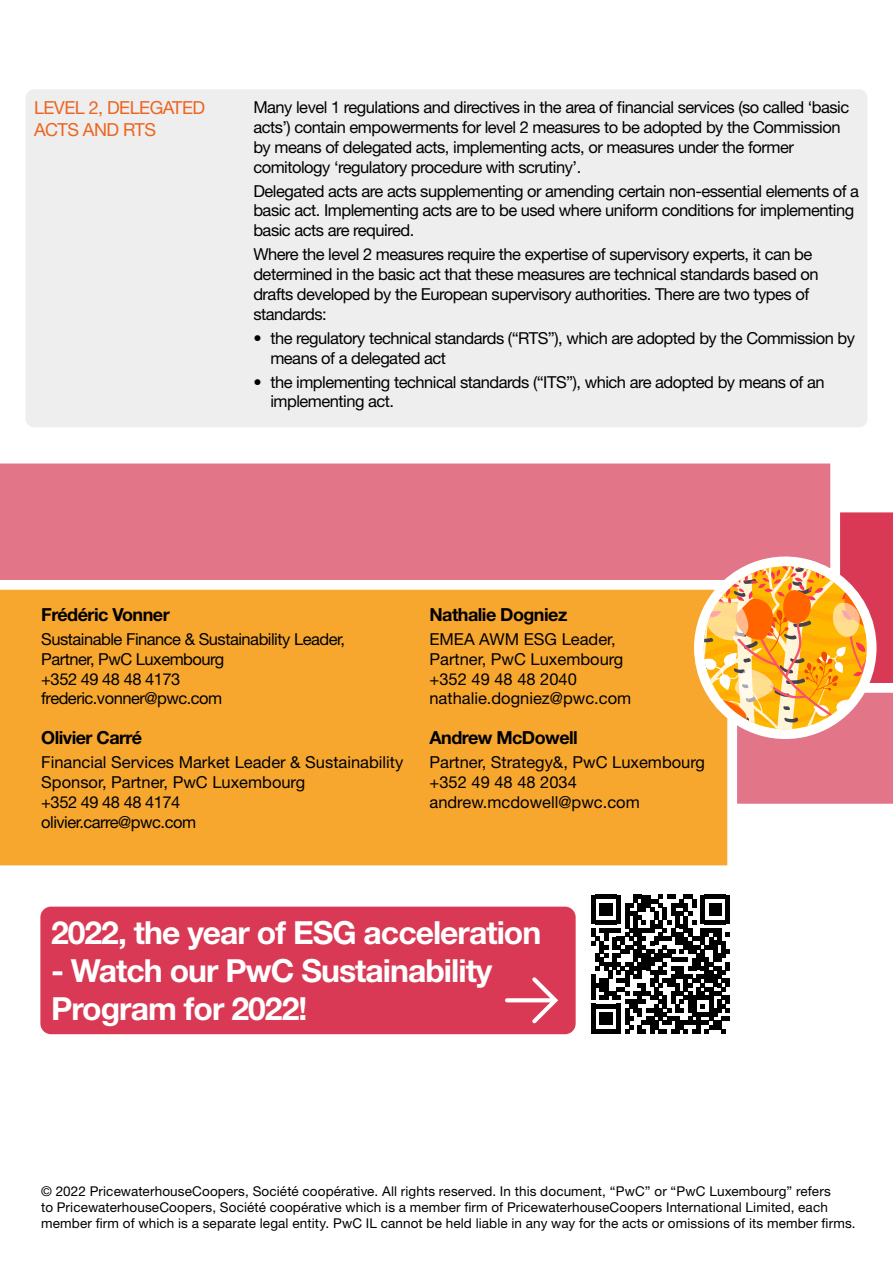
<style>
.page{position:relative;width:893px;height:1263px;background:#fff}
.page>*{position:absolute;margin:0;border:0;box-sizing:border-box;transform-origin:0 0}
.t1{font:700 31.8px/38.2px "Helvetica Neue LT Std";letter-spacing:-.03em;color:#fff}
.t2{font:700 18px "Helvetica Neue LT Std";letter-spacing:-.03em;color:#000}
.t3{font:18px/21.6px "Helvetica Neue LT Std";letter-spacing:-.03em;color:#ec6521}
.t4{font:16.5px/19.8px "Helvetica Neue LT Std";letter-spacing:-.03em;color:#000}
.t5{font:16.5px/19.8px "Helvetica Neue LT Std";color:#000}
.t6{font:13.5px/16.2px "Helvetica Neue LT Std";letter-spacing:.01em;color:#000}
</style>
<div class="page">
<div style="left:26px;top:89px;width:841px;height:338px;background:#eee;border-radius:9px"></div>
<div style="left:0;top:590px;width:727px;height:275px;background:#f7a72e"></div>
<div style="left:0;top:463px;width:830px;height:117px;background:#e37588"></div>
<svg style="left:704px;top:512px;width:189px;height:292px"></svg>
<svg style="left:591px;top:895px;width:139px;height:138px"></svg>
<div style="left:40px;top:907px;width:536px;height:127px;background:#d93954;border-radius:11px"></div>
<svg style="left:505px;top:977px;width:53px;height:47px"></svg>
<p class="t3" style="left:34px;top:97px;width:173px">LEVEL 2, DELEGATED<br>ACTS AND RTS</p>
<p class="t4" style="left:253px;top:97px;width:597px">Many level 1 regulations and directives in the area of financial services (so called ‘basic acts’) contain empowerments for level 2 measures to be adopted by the Commission by means of delegated acts, implementing acts, or measures under the former comitology ‘regulatory procedure with scrutiny’.</p>
<p class="t4" style="left:253px;top:181px;width:607px">Delegated acts are acts supplementing or amending certain non-essential elements of a basic act. Implementing acts are to be used where uniform conditions for implementing basic acts are required.</p>
<p class="t4" style="left:253px;top:244px;width:567px">Where the level 2 measures require the expertise of supervisory experts, it can be determined in the basic act that these measures are technical standards based on drafts developed by the European supervisory authorities. There are two types of standards:</p>
<p class="t4" style="left:270px;top:328px;width:586px;text-indent:-17px">• the regulatory technical standards (“RTS”), which are adopted by the Commission by means of a delegated act</p>
<p class="t4" style="left:270px;top:372px;width:556px;text-indent:-17px">• the implementing technical standards (“ITS”), which are adopted by means of an implementing act.</p>
<p class="t2" style="left:41px;top:603px;width:130px">Frédéric Vonner</p>
<p class="t4" style="left:41px;top:629px;width:305px">Sustainable Finance &amp; Sustainability Leader,<br>Partner, PwC Luxembourg<br>+352 49 48 48 4173 frederic.vonner@pwc.com</p>
<p class="t2" style="left:41px;top:727px;width:102px">Olivier Carré</p>
<p class="t5" style="left:41px;top:752px;width:364px">Financial Services Market Leader &amp; Sustainability<br>Sponsor, Partner, PwC Luxembourg<br>+352 49 48 48 4174<br>olivier.carre@pwc.com</p>
<p class="t2" style="left:429px;top:603px;width:139px">Nathalie Dogniez</p>
<p class="t5" style="left:429px;top:629px;width:203px">EMEA AWM ESG Leader,<br>Partner, PwC Luxembourg +352 49 48 48 2040 nathalie.dogniez@pwc.com</p>
<p class="t2" style="left:429px;top:727px;width:150px">Andrew McDowell</p>
<p class="t5" style="left:429px;top:752px;width:277px">Partner, Strategy&amp;, PwC Luxembourg +352 49 48 48 2034 andrew.mcdowell@pwc.com</p>
<h1 class="t1" style="left:51px;top:912px;width:492px">2022, the year of ESG acceleration</h1>
<h1 class="t1" style="left:51px;top:951px;width:443px">- Watch our PwC Sustainability<br>Program for 2022!</h1>
<p class="t6" style="left:41px;top:1183px;width:816px">© 2022 PricewaterhouseCoopers, Société coopérative. All rights reserved. In this document, “PwC” or “PwC Luxembourg” refers<br>to PricewaterhouseCoopers, Société coopérative which is a member firm of PricewaterhouseCoopers International Limited, each member firm of which is a separate legal entity. PwC IL cannot be held liable in any way for the acts or omissions of its member firms.</p>
</div>
